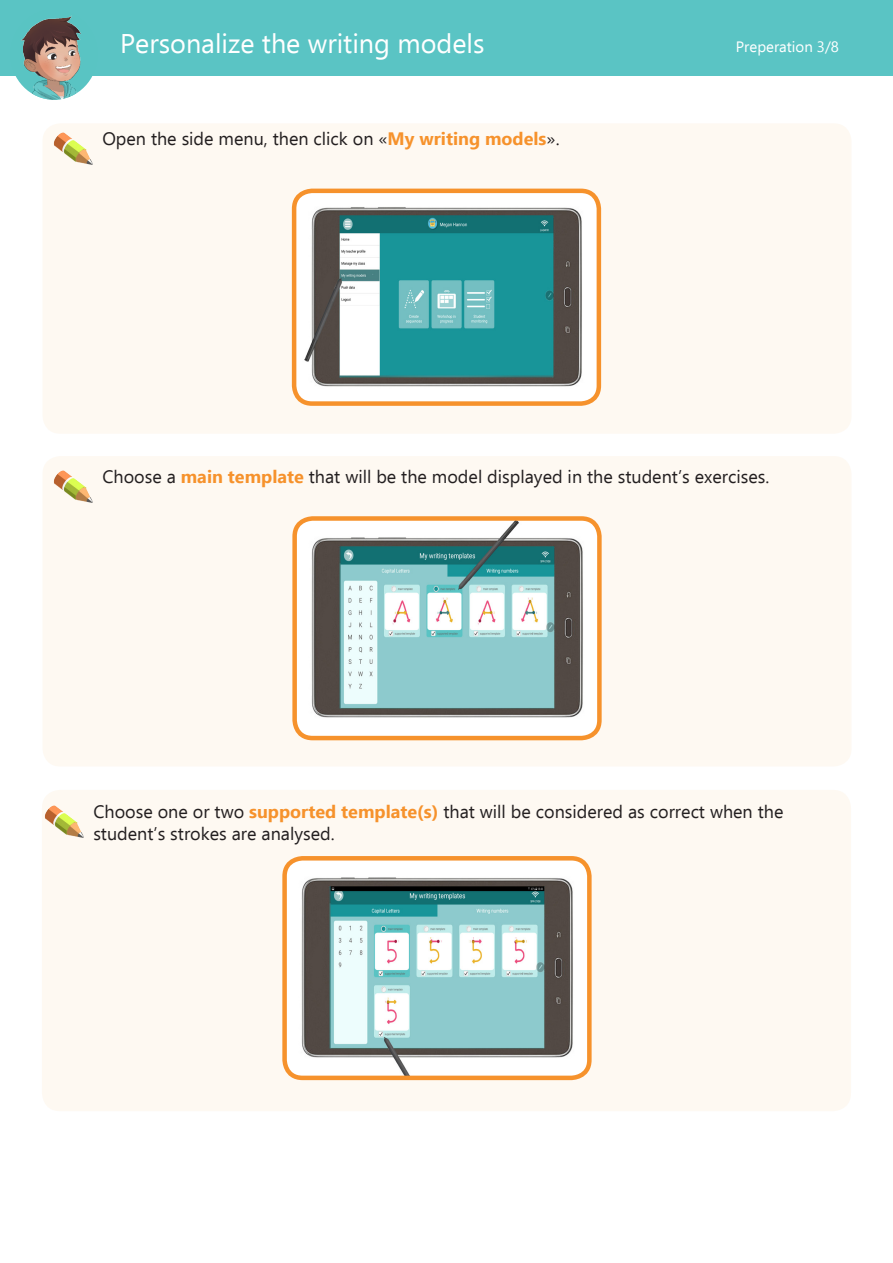
<style>
.page{position:relative;width:893px;height:1263px;background:#fff}
.page>*{position:absolute;margin:0;border:0;box-sizing:border-box;transform-origin:0 0}
.t1{font:27px "Ebrima";color:#fff}
.t2{font:18px "Ebrima";color:#231f20}
.t3{font:15px "Ebrima";color:#fff}
.s1{font-weight:700;color:#f6922c}
</style>
<div class="page">
<div style="left:42px;top:790px;width:809px;height:321px;background:#fef9f2;border-radius:18px"></div>
<div style="left:43px;top:123px;width:808px;height:311px;background:#fef9f2;border-radius:18px"></div>
<div style="left:0;top:0;width:893px;height:75px;background:#5ac4c4"></div>
<img style="left:43px;top:131px;width:50px;height:34px">
<img style="left:10px;top:15px;width:88px;height:85px">
<div style="left:43px;top:456px;width:808px;height:310px;background:#fef9f2;border-radius:18px"></div>
<img style="left:43px;top:461px;width:50px;height:42px">
<img style="left:294px;top:191px;width:302px;height:210px">
<div style="left:292px;top:189px;width:309px;height:217px;border:4px solid #f6922c;border-radius:18px"></div>
<img style="left:297px;top:521px;width:300px;height:214px">
<div style="left:292px;top:516px;width:310px;height:224px;border:4px solid #f6922c;border-radius:18px"></div>
<img style="left:287px;top:861px;width:300px;height:214px">
<div style="left:282px;top:856px;width:310px;height:224px;border:4px solid #f6922c;border-radius:18px"></div>
<img style="left:44px;top:798px;width:40px;height:40px">
<p class="t1" style="left:120px;top:24px;width:366px">Personalize the writing models</p>
<p class="t3" style="left:736px;top:36px;width:105px">Preperation 3/8</p>
<p class="t2" style="left:102px;top:126px;width:459px">Open the side menu, then click on «<span class="s1">My writing models</span>».</p>
<p class="t2" style="left:102px;top:464px;width:668px">Choose a <span class="s1">main template</span> that will be the model displayed in the student’s exercises.</p>
<p class="t2" style="left:93px;top:799px;width:692px">Choose one or two <span class="s1">supported template(s)</span> that will be considered as correct when the</p>
<p class="t2" style="left:93px;top:820px;width:243px">student’s strokes are analysed.</p>
</div>
